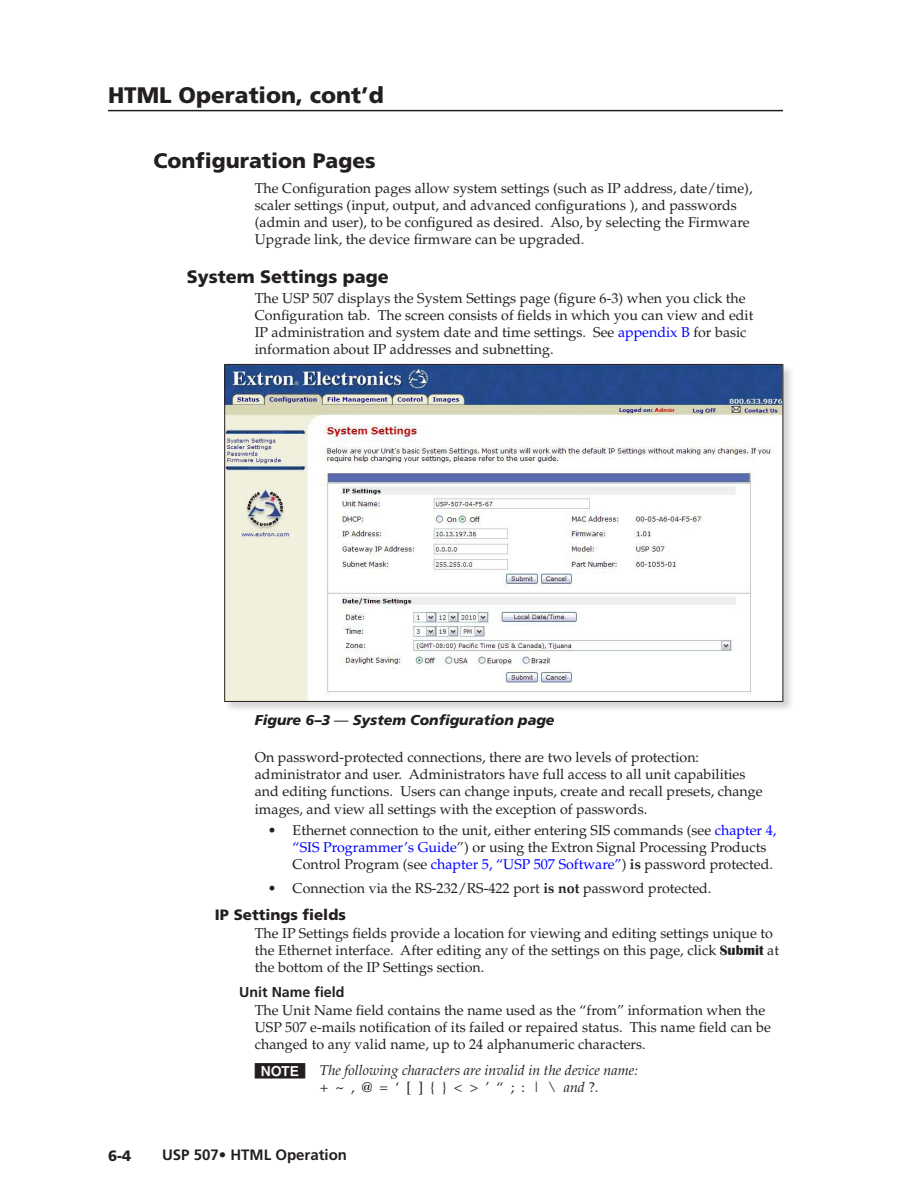
<style>
.page{position:relative;width:918px;height:1188px;background:#fff}
.page>*{position:absolute;margin:0;border:0;box-sizing:border-box;transform-origin:0 0}
.t1{font:900 22.5px "Frutiger";color:#231f20}
.t2{font:900 21px "Frutiger";color:#231f20}
.t3{font:900 18px "Frutiger";color:#231f20}
.t4{font:700 15px "Frutiger";color:#231f20}
.t5{font:900 15px "Frutiger";color:#231f20}
.t6{font:14.25px/17.1px "Palatino";color:#231f20}
.t7{font:italic 14.25px/17.1px "Palatino";color:#231f20}
.t8{font:italic 900 14.25px "Frutiger";color:#231f20}
.t9{font:700 14.25px "Frutiger";color:#231f20}
.s1{color:#00f}
.s2{font-weight:400}
.s3{font-weight:700}
.s4{font-family:"Britannic";font-weight:700}
.s5{font-family:"SIS Box";font-style:normal}
.s6{font-style:normal}
</style>
<div class="page">
<hr style="left:108px;top:110px;width:675px;height:1px;background:#231f20">
<div style="left:224px;top:364px;width:571px;height:349px;background:#231f20;opacity:.2"></div>
<img style="left:227px;top:366px;width:554px;height:334px">
<h1 class="t1" style="left:108px;top:81px;width:277px">HTML Operation, cont’d</h1>
<h2 class="t2" style="left:153px;top:148px;width:224px">Configuration Pages</h2>
<p class="t6" style="left:255px;top:180px;width:499px">The Configuration pages allow system settings (such as IP address, date/time), scaler settings (input, output, and advanced configurations ), and passwords (admin and user), to be configured as desired. Also, by selecting the Firmware Upgrade link, the device firmware can be upgraded.</p>
<p class="t3" style="left:187px;top:266px;width:204px">System Settings page</p>
<p class="t6" style="left:255px;top:290px;width:500px">The USP 507 displays the System Settings page (figure 6-3) when you click the Configuration tab. The screen consists of fields in which you can view and edit IP administration and system date and time settings. See <span class="s1">appendix B</span> for basic information about IP addresses and subnetting.</p>
<p class="t8" style="left:255px;top:711px;width:301px">Figure 6–3 <span class="s2">—</span> System Configuration page</p>
<p class="t6" style="left:255px;top:749px;width:509px">On password-protected connections, there are two levels of protection: administrator and user. Administrators have full access to all unit capabilities and editing functions. Users can change inputs, create and recall presets, change images, and view all settings with the exception of passwords.</p>
<p class="t6" style="left:293px;top:822px;width:485px;text-indent:-25px">• Ethernet connection to the unit, either entering SIS commands (see <span class="s1">chapter 4, “SIS Programmer’s Guide</span>”) or using the Extron Signal Processing Products<br>Control Program (see <span class="s1">chapter 5, “USP 507 Software”</span>) <span class="s3">is</span> password protected.</p>
<p class="t6" style="left:268px;top:880px;width:445px">• Connection via the RS-232/RS-422 port <span class="s3">is not</span> password protected.</p>
<p class="t5" style="left:215px;top:906px;width:132px">IP Settings fields</p>
<p class="t6" style="left:255px;top:925px;width:526px">The IP Settings fields provide a location for viewing and editing settings unique to the Ethernet interface. After editing any of the settings on this page, click <span class="s4">Submit</span> at the bottom of the IP Settings section.</p>
<p class="t9" style="left:239px;top:984px;width:107px">Unit Name field</p>
<p class="t6" style="left:255px;top:1002px;width:518px">The Unit Name field contains the name used as the “from” information when the<br>USP 507 e-mails notification of its failed or repaired status. This name field can be changed to any valid name, up to 24 alphanumeric characters.</p>
<p class="t7" style="left:320px;top:1062px;width:320px;text-indent:-65px"><span class="s5">N</span> The following characters are invalid in the device name: <span class="s6">+ ~ , @ = ‘ [ ] { } &lt; &gt; ’ “ ; : | \</span> and <span class="s6">?</span>.</p>
<p class="t5" style="left:108px;top:1146px;width:25px">6-4</p>
<p class="t4" style="left:162px;top:1146px;width:187px">USP 507• HTML Operation</p>
</div>
